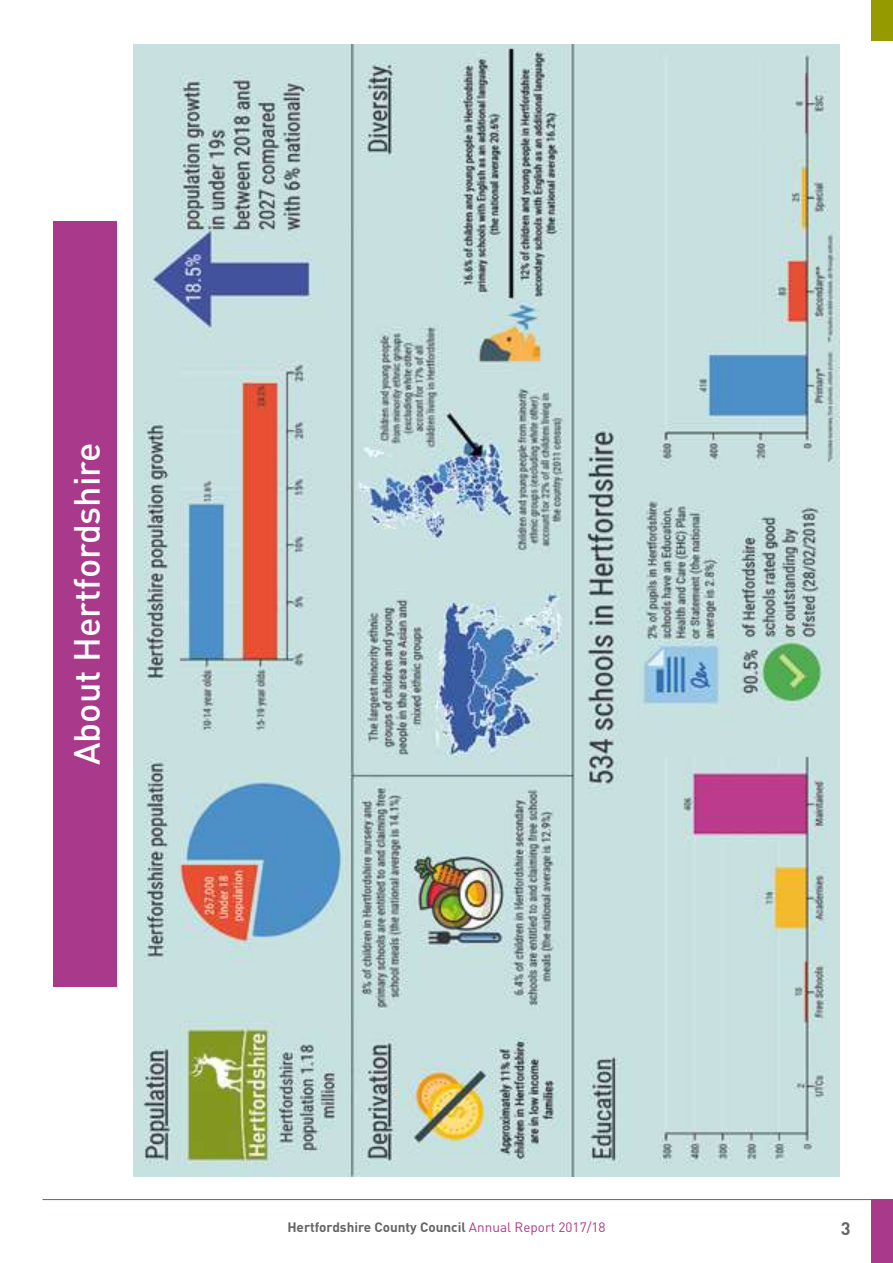
<style>
.page{position:relative;width:893px;height:1263px;background:#fff}
.page>*{position:absolute;margin:0;border:0;box-sizing:border-box;transform-origin:0 0}
.t1{font:500 36px "DIN";color:#fff}
.t2{font:700 18px "DIN";color:#646567}
.t3{font:700 13.5px "DIN";color:#646567}
.s1{font-weight:400;color:#a9398a}
</style>
<div class="page">
<hr style="left:43px;top:1199px;width:850px;height:1px;background:#a9398a">
<div style="left:872px;top:1199px;width:21px;height:64px;background:#a9398a"></div>
<div style="left:872px;top:0;width:21px;height:41px;background:#959a00"></div>
<img style="left:133px;top:44px;width:707px;height:1132px">
<div style="left:53px;top:221px;width:64px;height:765px;background:#a9398a"></div>
<h1 class="t1" style="left:64px;top:765px;width:324px;rotate:-90deg">About Hertfordshire</h1>
<p class="t3" style="left:287px;top:1218px;width:320px">Hertfordshire County Council <span class="s1">Annual Report 2017/18</span></p>
<h2 class="t2" style="left:841px;top:1217px;width:11px">3</h2>
</div>
